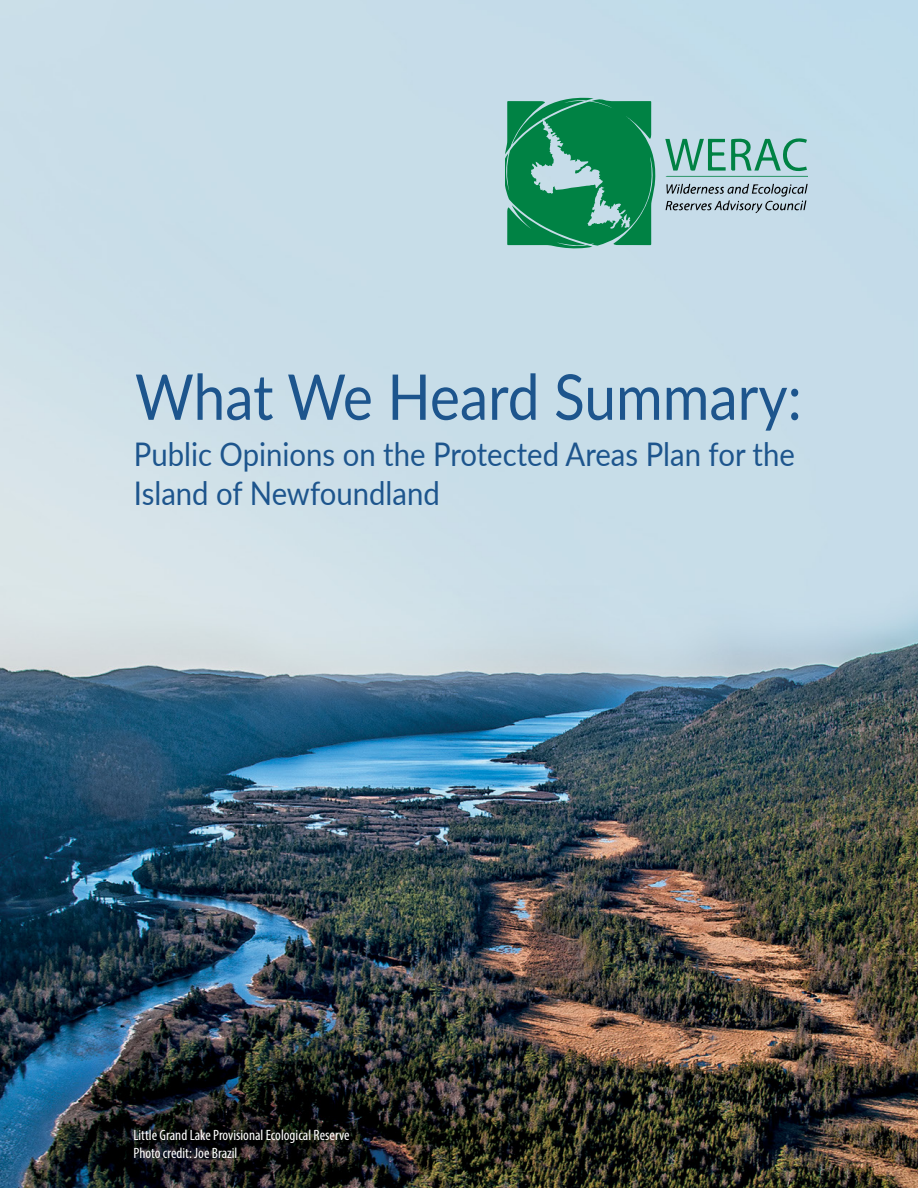
<style>
.page{position:relative;width:918px;height:1188px;background:#fff}
.page>*{position:absolute;margin:0;border:0;box-sizing:border-box;transform-origin:0 0}
.Headers{font:63.15px "Lato";color:#1d558d;scale:.9 1}
.Headers-2{font:32.55px/39.2px "Lato";color:#1d558d;scale:.9 1}
.t1{font:condensed 15px "Myriad Pro";color:#fff}
</style>
<div class="page">
<img style="left:0;top:0;width:918px;height:1188px">
<svg style="left:505px;top:98px;width:151px;height:150px;background:#2b9568"></svg>
<svg style="left:665px;top:138px;width:142px;height:39px;background:#8bc1b8"></svg>
<svg style="left:666px;top:184px;width:141px;height:29px;background:#9eb0bb"></svg>
<p class="Headers" style="left:135px;top:352px;width:742px">What We Heard Summary:</p>
<p class="Headers-2" style="left:134px;top:433px;width:736px">Public Opinions on the Protected Areas Plan for the<br>Island of Newfoundland</p>
<p class="t1" style="left:133px;top:1126px;width:218px">Little Grand Lake Provisional Ecological Reserve</p>
<p class="t1" style="left:133px;top:1144px;width:106px">Photo credit: Joe Brazil</p>
</div>
